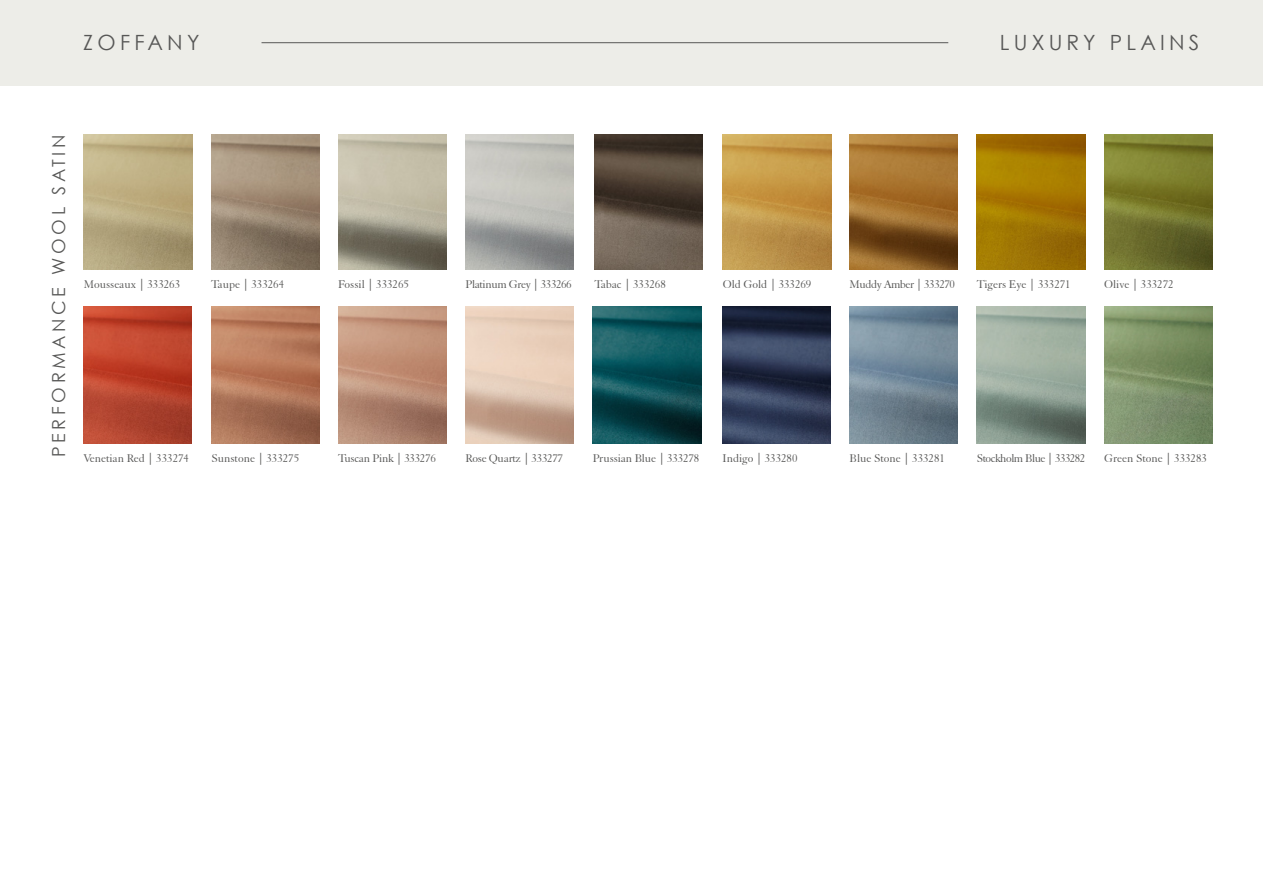
<style>
.page{position:relative;width:1263px;height:893px;background:#fff}
.page>*{position:absolute;margin:0;border:0;box-sizing:border-box;transform-origin:0 0}
.t1{font:21px "Century Gothic";letter-spacing:.2em;color:#575756}
.t2{font:18px "Century Gothic";letter-spacing:.2em;color:#575756}
.t3{font:12px "Elegant Garamond BT";color:#575756}
.t4{font:12px "Elegant Garamond BT";letter-spacing:-.03em;color:#575756}
.t5{font:12px "Elegant Garamond BT";letter-spacing:-.02em;color:#575756}
.t6{font:12px "Elegant Garamond BT";letter-spacing:-.04em;color:#575756}
</style>
<div class="page">
<div style="left:1px;top:0;width:1262px;height:85px;background:#edede8"></div>
<hr style="left:261px;top:42px;width:687px;height:1px;background:#575756">
<img style="left:84px;top:135px;width:108px;height:135px">
<img style="left:211px;top:307px;width:108px;height:137px">
<img style="left:211px;top:135px;width:108px;height:135px">
<img style="left:338px;top:307px;width:108px;height:137px">
<img style="left:338px;top:135px;width:109px;height:135px">
<img style="left:593px;top:307px;width:108px;height:137px">
<img style="left:723px;top:307px;width:108px;height:137px">
<img style="left:84px;top:307px;width:108px;height:137px">
<img style="left:594px;top:135px;width:109px;height:135px">
<img style="left:850px;top:135px;width:108px;height:135px">
<img style="left:723px;top:135px;width:108px;height:135px">
<img style="left:977px;top:135px;width:108px;height:135px">
<img style="left:1104px;top:135px;width:108px;height:135px">
<img style="left:850px;top:307px;width:108px;height:137px">
<img style="left:977px;top:307px;width:108px;height:137px">
<img style="left:1104px;top:307px;width:108px;height:137px">
<h1 class="t1" style="left:83px;top:30px;width:118px">ZOFFANY</h1>
<h1 class="t1" style="left:1000px;top:30px;width:201px">LUXURY PLAINS</h1>
<h2 class="t2" style="left:48px;top:457px;width:324px;rotate:-90deg">PERFORMANCE WOOL SATIN</h2>
<p class="t3" style="left:84px;top:277px;width:98px">Mousseaux | 333263</p>
<p class="t3" style="left:723px;top:277px;width:90px">Old Gold | 333269</p>
<p class="t4" style="left:850px;top:277px;width:107px">Muddy Amber | 333270</p>
<p class="t3" style="left:211px;top:277px;width:75px">Taupe | 333264</p>
<p class="t3" style="left:977px;top:277px;width:95px">Tigers Eye | 333271</p>
<p class="t3" style="left:338px;top:277px;width:72px">Fossil | 333265</p>
<p class="t3" style="left:1104px;top:277px;width:71px">Olive | 333272</p>
<p class="t4" style="left:465px;top:277px;width:108px">Platinum Grey | 333266</p>
<p class="t3" style="left:594px;top:277px;width:73px">Tabac | 333268</p>
<p class="t3" style="left:84px;top:451px;width:107px">Venetian Red | 333274</p>
<p class="t5" style="left:338px;top:451px;width:99px">Tuscan Pink | 333276</p>
<p class="t3" style="left:723px;top:451px;width:76px">Indigo | 333280</p>
<p class="t3" style="left:212px;top:451px;width:89px">Sunstone | 333275</p>
<p class="t5" style="left:465px;top:451px;width:99px">Rose Quartz | 333277</p>
<p class="t3" style="left:593px;top:451px;width:108px">Prussian Blue | 333278</p>
<p class="t3" style="left:850px;top:451px;width:97px">Blue Stone | 333281</p>
<p class="t6" style="left:977px;top:451px;width:110px">Stockholm Blue | 333282</p>
<p class="t3" style="left:1104px;top:451px;width:104px">Green Stone | 333283</p>
</div>
